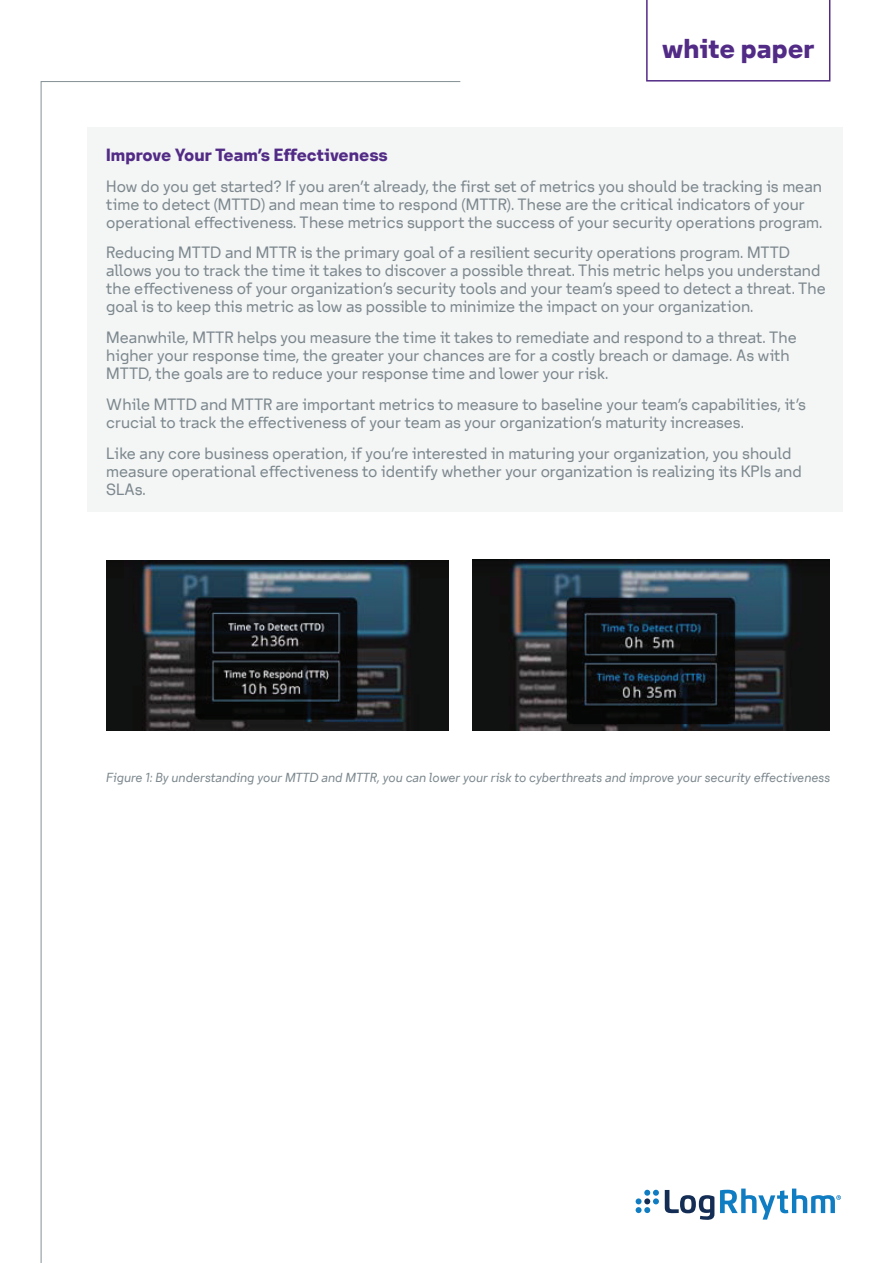
<style>
.page{position:relative;width:893px;height:1263px;background:#fff}
.page>*{position:absolute;margin:0;border:0;box-sizing:border-box;transform-origin:0 0}
.t1{font:700 25.5px "STC";color:#522b86}
.t2{font:700 16.5px "STC";color:#522b86}
.t3{font:15px/18px "STC Forward";color:#7c888e}
.t4{font:italic 12px "STC Forward";color:#7c888e}
</style>
<div class="page">
<svg style="left:646px;top:0;width:184px;height:82px"></svg>
<svg style="left:40px;top:81px;width:421px;height:1182px"></svg>
<div style="left:87px;top:128px;width:756px;height:384px;background:#f4f5f5"></div>
<svg style="left:665px;top:1190px;width:49px;height:30px"></svg>
<svg style="left:636px;top:1190px;width:23px;height:23px"></svg>
<svg style="left:720px;top:1188px;width:121px;height:31px"></svg>
<img style="left:106px;top:561px;width:342px;height:169px">
<img style="left:472px;top:559px;width:357px;height:171px">
<h1 class="t1" style="left:662px;top:32px;width:154px">white paper</h1>
<p class="t2" style="left:106px;top:144px;width:283px">Improve Your Team’s Effectiveness</p>
<p class="t3" style="left:106px;top:178px;width:718px">How do you get started? If you aren’t already, the first set of metrics you should be tracking is mean time to detect (MTTD) and mean time to respond (MTTR). These are the critical indicators of your operational effectiveness. These metrics support the success of your security operations program.</p>
<p class="t3" style="left:106px;top:245px;width:721px">Reducing MTTD and MTTR is the primary goal of a resilient security operations program. MTTD allows you to track the time it takes to discover a possible threat. This metric helps you understand the effectiveness of your organization’s security tools and your team’s speed to detect a threat. The goal is to keep this metric as low as possible to minimize the impact on your organization.</p>
<p class="t3" style="left:106px;top:330px;width:692px">Meanwhile, MTTR helps you measure the time it takes to remediate and respond to a threat. The higher your response time, the greater your chances are for a costly breach or damage. As with<br>MTTD, the goals are to reduce your response time and lower your risk.</p>
<p class="t3" style="left:106px;top:397px;width:701px">While MTTD and MTTR are important metrics to measure to baseline your team’s capabilities, it’s crucial to track the effectiveness of your team as your organization’s maturity increases.</p>
<p class="t3" style="left:106px;top:445px;width:697px">Like any core business operation, if you’re interested in maturing your organization, you should measure operational effectiveness to identify whether your organization is realizing its KPIs and<br>SLAs.</p>
<p class="t4" style="left:106px;top:770px;width:725px">Figure 1: By understanding your MTTD and MTTR, you can lower your risk to cyberthreats and improve your security effectiveness</p>
</div>
